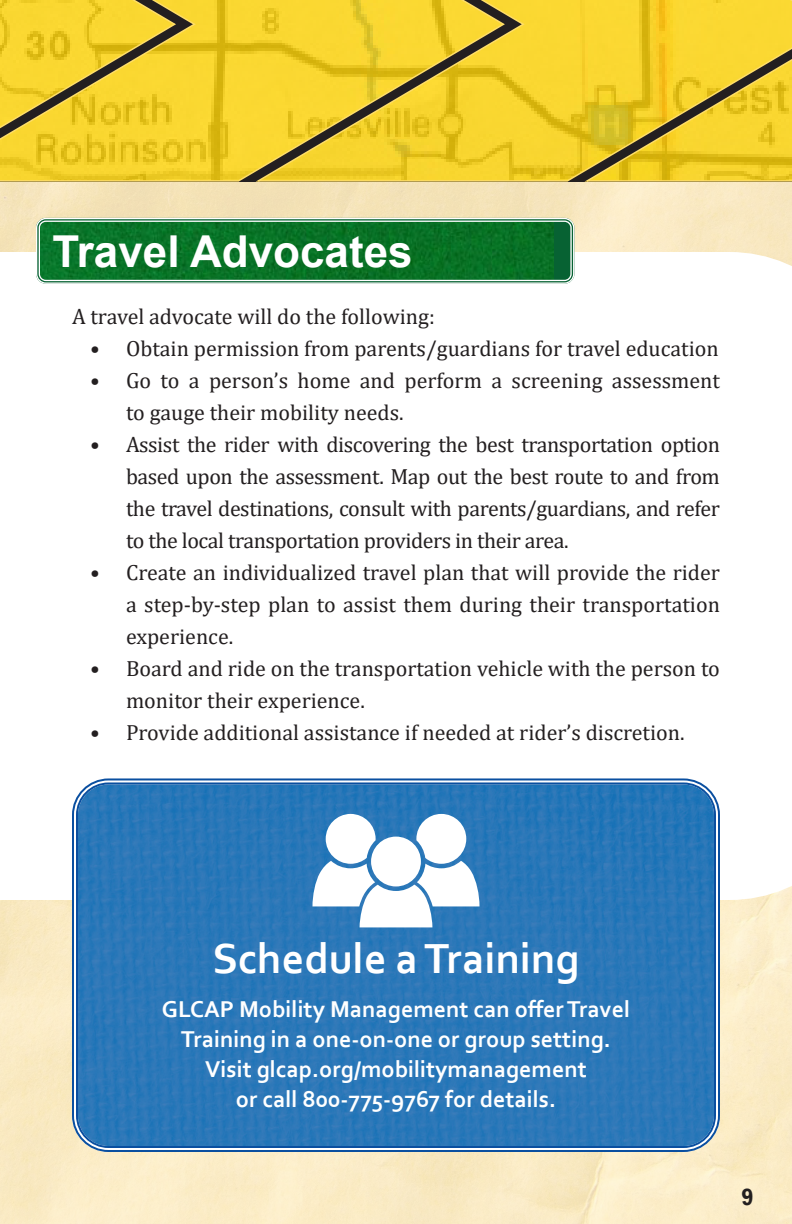
<style>
.page{position:relative;width:792px;height:1224px;background:#fff}
.page>*{position:absolute;margin:0;border:0;box-sizing:border-box;transform-origin:0 0}
.Body_Text{font:700 44px "Corbel";color:#fff}
.t1{font:700 44px "Arial";color:#fff}
.Body_Text-2{font:700 24px/30px "Corbel";color:#fff;text-align:center}
.t2{font:600 condensed 24px "Franklin Gothic";color:#231f20}
.Body_Text-3{font:22px/32px "Cambria";color:#231f20}
</style>
<div class="page">
<svg style="left:0;top:0;width:792px;height:182px;background:#e7c62a"></svg>
<img style="left:75px;top:785px;width:642px;height:364px">
<div style="left:72px;top:778px;width:648px;height:374px;border:2px solid #0a4fa0;border-radius:35px"></div>
<div style="left:76px;top:782px;width:640px;height:366px;border:2px solid #0a4fa0;border-radius:31px"></div>
<svg style="left:312px;top:814px;width:168px;height:113px"></svg>
<div style="left:38px;top:220px;width:534px;height:62px;background:#076233;border-radius:8px"></div>
<img style="left:41px;top:223px;width:513px;height:56px">
<div style="left:36px;top:218px;width:538px;height:66px;border:4px solid #076233;border-radius:8px"></div>
<div style="left:36px;top:218px;width:538px;height:66px;border:1px solid #fff;border-radius:9px"></div>
<div style="left:39px;top:221px;width:533px;height:60px;border:1px solid #fff;border-radius:7px"></div>
<p class="t1" style="left:52px;top:220px;width:362px">Travel Advocates</p>
<p class="Body_Text-3" style="left:72px;top:300px;width:364px">A travel advocate will do the following:</p>
<p class="Body_Text-3" style="left:90px;top:332px;width:630px">• Obtain permission from parents/guardians for travel education</p>
<p class="Body_Text-3" style="left:126px;top:364px;width:596px;text-indent:-36px">• Go to a person’s home and perform a screening assessment to gauge their mobility needs.</p>
<p class="Body_Text-3" style="left:126px;top:428px;width:596px;text-align:justify;text-indent:-36px">• Assist the rider with discovering the best transportation option based upon the assessment. Map out the best route to and from the travel destinations, consult with parents/guardians, and refer to the local transportation providers in their area.</p>
<p class="Body_Text-3" style="left:126px;top:556px;width:596px;text-align:justify;text-indent:-36px">• Create an individualized travel plan that will provide the rider a step-by-step plan to assist them during their transportation experience.</p>
<p class="Body_Text-3" style="left:126px;top:652px;width:595px;text-indent:-36px">• Board and ride on the transportation vehicle with the person to monitor their experience.</p>
<p class="Body_Text-3" style="left:90px;top:716px;width:596px">• Provide additional assistance if needed at rider’s discretion.</p>
<p class="Body_Text" style="left:212px;top:931px;width:369px">Schedule a Training</p>
<p class="Body_Text-2" style="left:162px;top:994px;width:470px">GLCAP Mobility Management can offer Travel Training in a one-on-one or group setting.<br>Visit glcap.org/mobilitymanagement<br>or call 800-775-9767 for details.</p>
<p class="t2" style="left:742px;top:1181px;width:14px">9</p>
</div>
